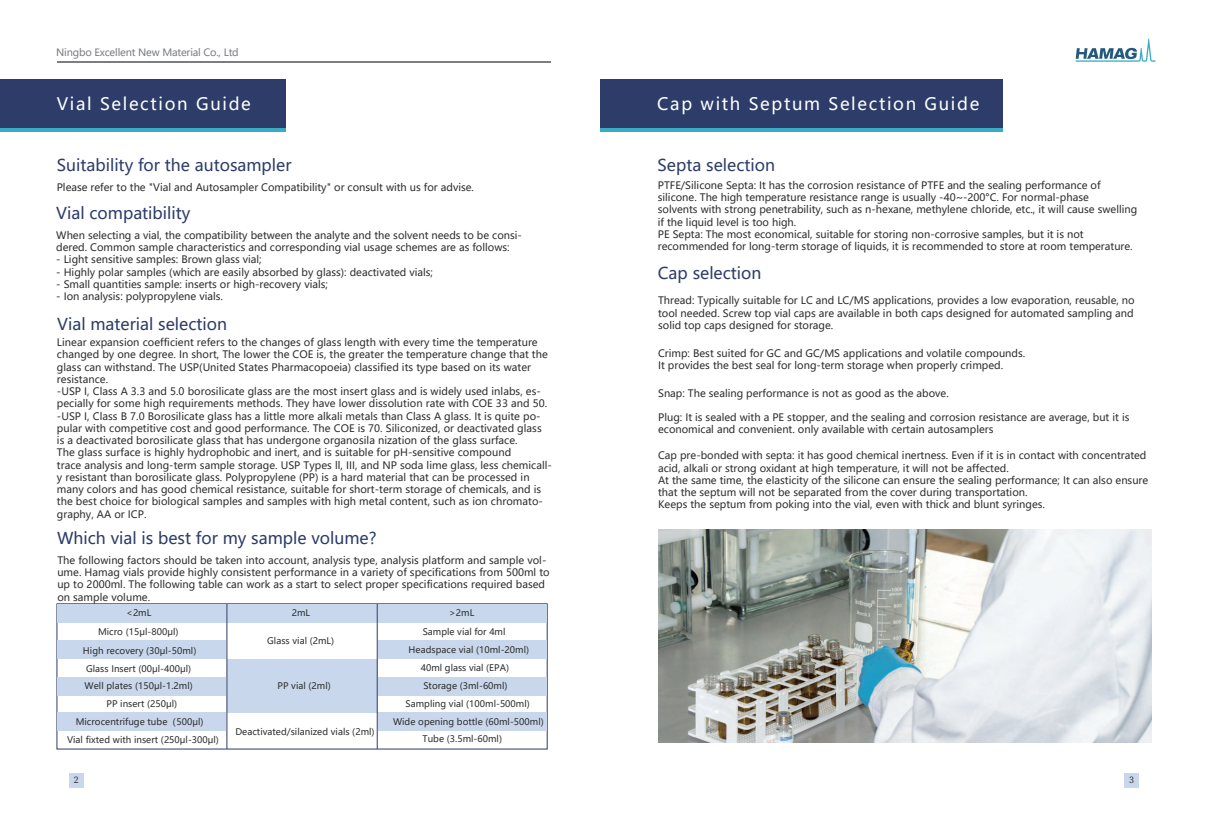
<style>
.page{position:relative;width:1208px;height:825px;background:#fff}
.page>*{position:absolute;margin:0;border:0;box-sizing:border-box;transform-origin:0 0}
.t1{font:17px "Microsoft Ya Hei";letter-spacing:.1em;color:#fff}
.t2{font:16.2px "Microsoft Ya Hei";color:#2d3c69}
.t3{font:10.2px/12.2px "Microsoft Ya Hei";color:#2e2e2e}
.t4{font:10px "Microsoft Ya Hei";letter-spacing:-.02em;color:#7c7d80}
.t5{font:9px/19px "Microsoft Ya Hei";letter-spacing:.005em;color:#2e2e2e;text-align:center}
</style>
<div class="page">
<div style="left:1px;top:80px;width:285px;height:51px;background:#3aabc5"></div>
<div style="left:1px;top:79px;width:285px;height:49px;background:#2d3c69"></div>
<div style="left:600px;top:81px;width:402px;height:51px;background:#3aabc5"></div>
<div style="left:600px;top:80px;width:402px;height:48px;background:#2d3c69"></div>
<div style="left:57px;top:604px;width:489px;height:18px;background:#c9d7ec"></div>
<div style="left:57px;top:641px;width:169px;height:18px;background:#c9d7ec"></div>
<div style="left:227px;top:659px;width:150px;height:53px;background:#c9d7ec"></div>
<div style="left:57px;top:677px;width:169px;height:18px;background:#c9d7ec"></div>
<div style="left:57px;top:712px;width:169px;height:19px;background:#c9d7ec"></div>
<div style="left:378px;top:641px;width:168px;height:18px;background:#c9d7ec"></div>
<div style="left:378px;top:677px;width:168px;height:18px;background:#c9d7ec"></div>
<div style="left:378px;top:712px;width:168px;height:19px;background:#c9d7ec"></div>
<hr style="left:227px;top:604px;width:1px;height:145px;background:#2d3c69">
<hr style="left:377px;top:604px;width:1px;height:145px;background:#2d3c69">
<img style="left:658px;top:530px;width:493px;height:213px">
<div style="left:1124px;top:773px;width:14px;height:14px;background:#c9d7ec"></div>
<div style="left:69px;top:773px;width:14px;height:14px;background:#c9d7ec"></div>
<svg style="left:1075px;top:39px;width:80px;height:23px"></svg>
<hr style="left:57px;top:62px;width:494px;height:1px;background:#7c7d80">
<p class="t4" style="left:56px;top:46px;width:184px">Ningbo Excellent New Material Co., Ltd</p>
<h1 class="t1" style="left:57px;top:92px;width:196px">Vial Selection Guide</h1>
<h2 class="t2" style="left:57px;top:154px;width:236px">Suitability for the autosampler</h2>
<p class="t3" style="left:57px;top:180px;width:419px">Please refer to the "Vial and Autosampler Compatibility" or consult with us for advise.</p>
<h2 class="t2" style="left:56px;top:202px;width:136px">Vial compatibility</h2>
<p class="t3" style="left:56px;top:229px;width:467px">When selecting a vial, the compatibility between the analyte and the solvent needs to be consi&shy;dered. Common sample characteristics and corresponding vial usage schemes are as follows:</p>
<p class="t3" style="left:56px;top:253px;width:207px">- Light sensitive samples: Brown glass vial;</p>
<p class="t3" style="left:56px;top:265px;width:378px">- Highly polar samples (which are easily absorbed by glass): deactivated vials;</p>
<p class="t3" style="left:56px;top:278px;width:273px">- Small quantities sample: inserts or high-recovery vials;</p>
<p class="t3" style="left:56px;top:290px;width:168px">- Ion analysis: polypropylene vials.</p>
<h2 class="t2" style="left:57px;top:313px;width:171px">Vial material selection</h2>
<p class="t3" style="left:57px;top:336px;width:496px">Linear expansion coefficient refers to the changes of glass length with every time the temperature changed by one degree. In short, The lower the COE is, the greater the temperature change that the glass can withstand. The USP(United States Pharmacopoeia) classified its type based on its water resistance.<br>-USP I, Class A 3.3 and 5.0 borosilicate glass are the most insert glass and is widely used inlabs, es&shy;pecially for some high requirements methods. They have lower dissolution rate with COE 33 and 50. -USP I, Class B 7.0 Borosilicate glass has a little more alkali metals than Class A glass. It is quite po&shy;pular with competitive cost and good performance. The COE is 70. Siliconized, or deactivated glass<br>is a deactivated borosilicate glass that has undergone organosila nization of the glass surface.<br>The glass surface is highly hydrophobic and inert, and is suitable for pH-sensitive compound<br>trace analysis and long-term sample storage. USP Types ll, III, and NP soda lime glass, less chemicall&shy;y resistant than borosilicate glass. Polypropylene (PP) is a hard material that can be processed in many colors and has good chemical resistance, suitable for short-term storage of chemicals, and is the best choice for biological samples and samples with high metal content, such as ion chromato&shy;graphy, AA or ICP.</p>
<h2 class="t2" style="left:57px;top:527px;width:321px">Which vial is best for my sample volume?</h2>
<p class="t3" style="left:57px;top:554px;width:494px">The following factors should be taken into account, analysis type, analysis platform and sample vol&shy;ume. Hamag vials provide highly consistent performance in a variety of specifications from 500ml to up to 2000ml. The following table can work as a start to select proper specifications required based on sample volume.</p>
<p class="t5" style="left:126px;top:603px;width:27px">&lt;2mL</p>
<p class="t5" style="left:98px;top:622px;width:82px">Micro (15μl-800μl)</p>
<p class="t5" style="left:83px;top:641px;width:115px">High recovery (30μl-50ml)</p>
<p class="t5" style="left:86px;top:659px;width:107px">Glass Insert (00μl-400μl)</p>
<p class="t5" style="left:85px;top:676px;width:110px">Well plates (150μl-1.2ml)</p>
<p class="t5" style="left:107px;top:694px;width:72px">PP insert (250μl)</p>
<p class="t5" style="left:76px;top:712px;width:129px">Microcentrifuge tube（500μl)</p>
<p class="t5" style="left:67px;top:730px;width:153px">Vial fixted with insert (250μl-300μl)</p>
<p class="t5" style="left:292px;top:603px;width:20px">2mL</p>
<p class="t5" style="left:267px;top:631px;width:68px">Glass vial (2mL)</p>
<p class="t5" style="left:277px;top:676px;width:55px">PP vial (2ml)</p>
<p class="t5" style="left:235px;top:722px;width:141px">Deactivated/silanized vials (2ml)</p>
<p class="t5" style="left:423px;top:603px;width:84px">&gt;2mL<br>Sample vial for 4ml</p>
<p class="t5" style="left:408px;top:640px;width:122px">Headspace vial (10ml-20ml)</p>
<p class="t5" style="left:421px;top:658px;width:90px">40ml glass vial (EPA)</p>
<p class="t5" style="left:423px;top:676px;width:86px">Storage (3ml-60ml)</p>
<p class="t5" style="left:405px;top:694px;width:126px">Sampling vial (100ml-500ml)</p>
<p class="t5" style="left:393px;top:712px;width:152px">Wide opening bottle (60ml-500ml)</p>
<p class="t5" style="left:422px;top:729px;width:81px">Tube (3.5ml-60ml)</p>
<h1 class="t1" style="left:657px;top:92px;width:323px">Cap with Septum Selection Guide</h1>
<h2 class="t2" style="left:657px;top:154px;width:119px">Septa selection</h2>
<p class="t3" style="left:658px;top:179px;width:481px">PTFE/Silicone Septa: It has the corrosion resistance of PTFE and the sealing performance of silicone. The high temperature resistance range is usually -40~-200°C. For normal-phase<br>solvents with strong penetrability, such as n-hexane, methylene chloride, etc., it will cause swelling if the liquid level is too high.<br>PE Septa: The most economical, suitable for storing non-corrosive samples, but it is not recommended for long-term storage of liquids, it is recommended to store at room temperature.</p>
<h2 class="t2" style="left:658px;top:263px;width:105px">Cap selection</h2>
<p class="t3" style="left:658px;top:294px;width:478px;text-align:justify">Thread: Typically suitable for LC and LC/MS applications, provides a low evaporation, reusable, no tool needed. Screw top vial caps are available in both caps designed for automated sampling and solid top caps designed for storage.</p>
<p class="t3" style="left:658px;top:347px;width:369px">Crimp: Best suited for GC and GC/MS applications and volatile compounds.<br>It provides the best seal for long-term storage when properly crimped.</p>
<p class="t3" style="left:658px;top:387px;width:292px">Snap: The sealing performance is not as good as the above.</p>
<p class="t3" style="left:658px;top:411px;width:473px">Plug: It is sealed with a PE stopper, and the sealing and corrosion resistance are average, but it is economical and convenient. only available with certain autosamplers</p>
<p class="t3" style="left:658px;top:449px;width:492px">Cap pre-bonded with septa: it has good chemical inertness. Even if it is in contact with concentrated acid, alkali or strong oxidant at high temperature, it will not be affected.<br>At the same time, the elasticity of the silicone can ensure the sealing performance; It can also ensure that the septum will not be separated from the cover during transportation.<br>Keeps the septum from poking into the vial, even with thick and blunt syringes.</p>
</div>
